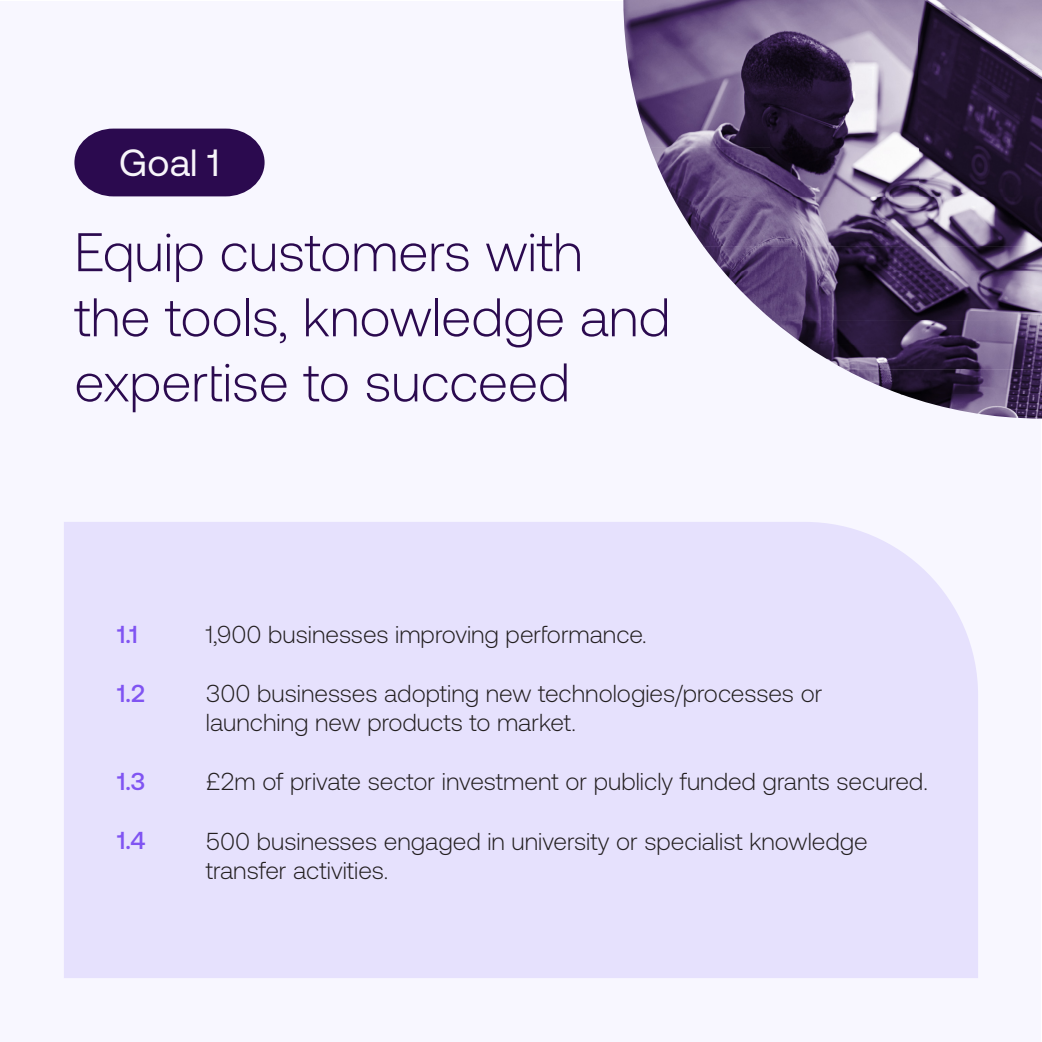
<style>
.page{position:relative;width:1042px;height:1042px;background:#fff}
.page>*{position:absolute;margin:0;border:0;box-sizing:border-box;transform-origin:0 0}
.t1{font:300 54.25px/65.1px "Aeonik";color:#2b0a4f}
.t2{font:37.8px "Aeonik";color:#f7f5fa}
.t3{font:300 24.5px/29.4px "Aeonik";color:#231f20}
.t4{font:500 24.5px "Aeonik";color:#8054f2}
</style>
<div class="page">
<div style="left:1px;top:1px;width:1040px;height:1040px;background:#f8f7ff"></div>
<svg style="left:74px;top:129px;width:191px;height:67px;background:#3d1f5e"></svg>
<div style="left:64px;top:522px;width:914px;height:456px;background:#e6e1fd"></div>
<img style="left:623px;top:0;width:296px;height:148px">
<img style="left:919px;top:0;width:123px;height:197px">
<img style="left:650px;top:148px;width:269px;height:49px">
<img style="left:672px;top:197px;width:370px;height:49px">
<img style="left:703px;top:246px;width:339px;height:25px">
<img style="left:723px;top:271px;width:319px;height:49px">
<img style="left:772px;top:320px;width:270px;height:25px">
<img style="left:805px;top:345px;width:237px;height:24px">
<img style="left:845px;top:369px;width:197px;height:25px">
<img style="left:900px;top:394px;width:142px;height:24px">
<p class="t2" style="left:119px;top:142px;width:102px">Goal 1</p>
<p class="t1" style="left:74px;top:220px;width:597px">Equip customers with the tools, knowledge and expertise to succeed</p>
<p class="t4" style="left:117px;top:620px;width:22px">1.1</p>
<p class="t4" style="left:117px;top:680px;width:29px">1.2</p>
<p class="t4" style="left:117px;top:768px;width:30px">1.3</p>
<p class="t4" style="left:117px;top:826px;width:30px">1.4</p>
<p class="t3" style="left:206px;top:619px;width:442px">1,900 businesses improving performance.</p>
<p class="t3" style="left:206px;top:678px;width:618px">300 businesses adopting new technologies/processes or launching new products to market.</p>
<p class="t3" style="left:206px;top:767px;width:723px">£2m of private sector investment or publicly funded grants secured.</p>
<p class="t3" style="left:206px;top:826px;width:663px">500 businesses engaged in university or specialist knowledge transfer activities.</p>
</div>
